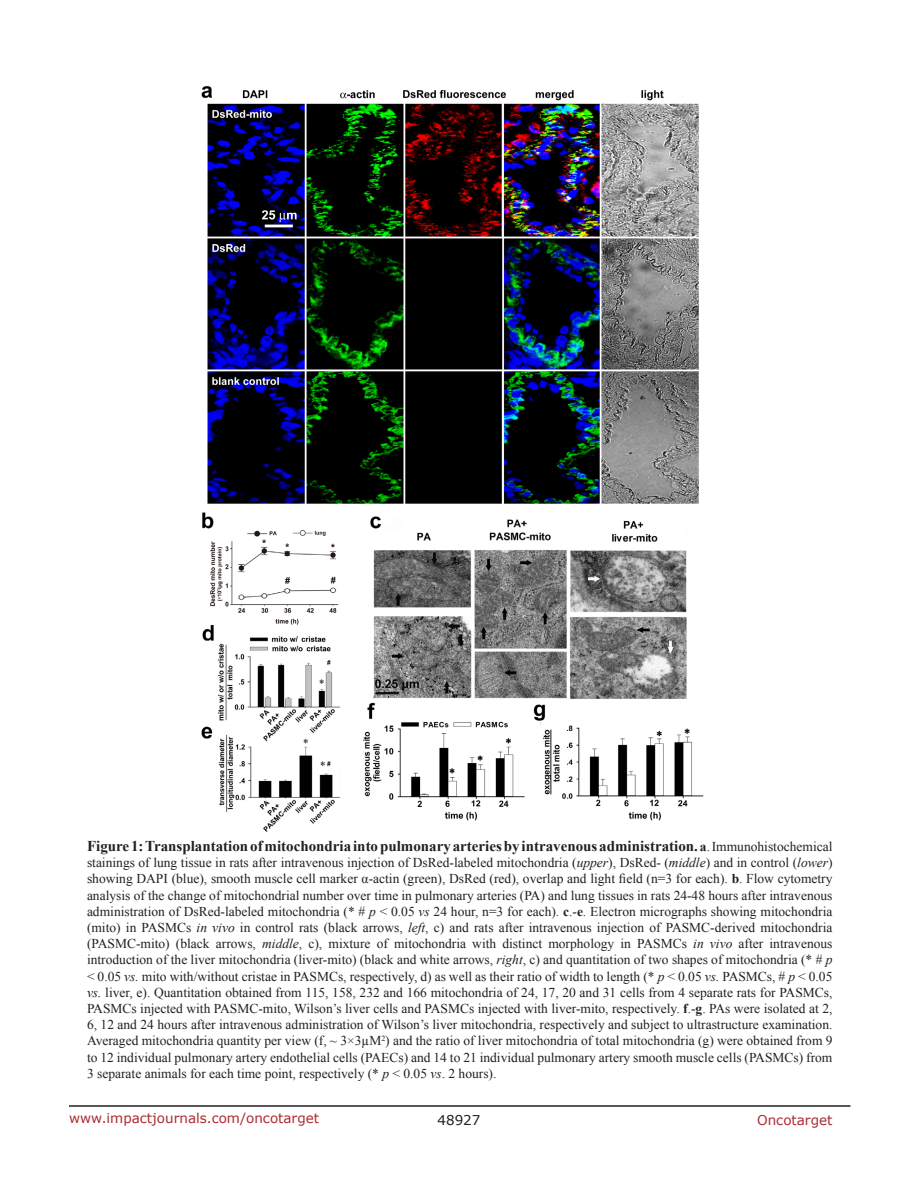
<style>
.page{position:relative;width:918px;height:1188px;background:#fff}
.page>*{position:absolute;margin:0;border:0;box-sizing:border-box;transform-origin:0 0}
.FigureText{font:700 15px "Times New Roman";color:#221f22}
.FigureText-2{font:13.5px/16.2px "Times New Roman";color:#221f22;text-align:justify}
.t1{font:13.5px "Verdana";color:#ac2b31}
.t2{font:13.5px "Verdana";color:#221f22}
.s1{font-size:13.5px}
.s2{font-weight:400;font-size:13.5px;color:#231f20}
.s3{font-weight:400;font-size:13.5px}
.s4{font-style:italic}
.s5{font-weight:700}
.s6{color:#231f20}
</style>
<div class="page">
<hr style="left:69px;top:1105px;width:781px;height:2px;background:#231f20">
<img style="left:201px;top:86px;width:503px;height:746px">
<p class="FigureText" style="left:87px;top:836px;width:747px">Figure 1: Transplantation of mitochondria into pulmonary arteries by intravenous administration. <span class="s1">a</span><span class="s2">.</span> <span class="s3">Immunohistochemical</span></p>
<p class="FigureText-2" style="left:87px;top:854px;width:747px">stainings of lung tissue in rats after intravenous injection of DsRed-labeled mitochondria (<span class="s4">upper</span>), DsRed- (<span class="s4">middle</span>) and in control (<span class="s4">lower</span>) showing DAPI (blue), smooth muscle cell marker α-actin (green), DsRed (red), overlap and light field (n=3 for each). <span class="s5">b</span>. Flow cytometry analysis of the change of mitochondrial number over time in pulmonary arteries (PA) and lung tissues in rats 24-48 hours after intravenous administration of DsRed-labeled mitochondria (* # <span class="s4">p</span> &lt; 0.05 <span class="s4">vs</span> 24 hour, n=3 for each). <span class="s5">c</span><span class="s6">.</span>-<span class="s5">e</span><span class="s6">. Electron micrographs showing</span> mitochondria (mito) in PASMCs <span class="s4">in vivo</span> in control rats (black arrows, <span class="s4">left</span>, c) and rats after intravenous injection of PASMC-derived mitochondria (PASMC-mito) (black arrows, <span class="s4">middle</span>, c), mixture of mitochondria with distinct morphology in PASMCs <span class="s4">in vivo</span> after intravenous introduction of the liver mitochondria (liver-mito) (black and white arrows, <span class="s4">right</span>, c) and quantitation of two shapes of mitochondria (* # <span class="s4">p </span>&lt; 0.05 <span class="s4">vs.</span> mito with/without cristae in PASMCs, respectively, d) as well as their ratio of width to length (* <span class="s4">p</span> &lt; 0.05 <span class="s4">vs.</span> PASMCs, # <span class="s4">p</span> &lt; 0.05 <span class="s4">vs.</span> liver, e). Quantitation obtained from 115, 158, 232 and 166 mitochondria of 24, 17, 20 and 31 cells from 4 separate rats for PASMCs, PASMCs injected with PASMC-mito, Wilson’s liver cells and PASMCs injected with liver-mito, respectively. <span class="s5">f</span><span class="s6">.</span>-<span class="s5">g</span><span class="s6">.</span> PAs were isolated at 2, 6, 12 and 24 hours after intravenous administration of Wilson’s liver mitochondria, respectively and subject to ultrastructure examination.<br>Averaged mitochondria quantity per view (f, ~ 3×3µM<sup>2</sup>) and the ratio of liver mitochondria of total mitochondria (g) were obtained from 9 to 12 individual pulmonary artery endothelial cells (PAECs) and 14 to 21 individual pulmonary artery smooth muscle cells (PASMCs) from 3 separate animals for each time point, respectively (* <span class="s4">p</span> &lt; 0.05 <span class="s4">vs</span>. 2 hours).</p>
<p class="t1" style="left:69px;top:1109px;width:252px">www.impactjournals.com/oncotarget</p>
<p class="t2" style="left:438px;top:1111px;width:44px">48927</p>
<p class="t1" style="left:757px;top:1111px;width:77px">Oncotarget</p>
</div>
